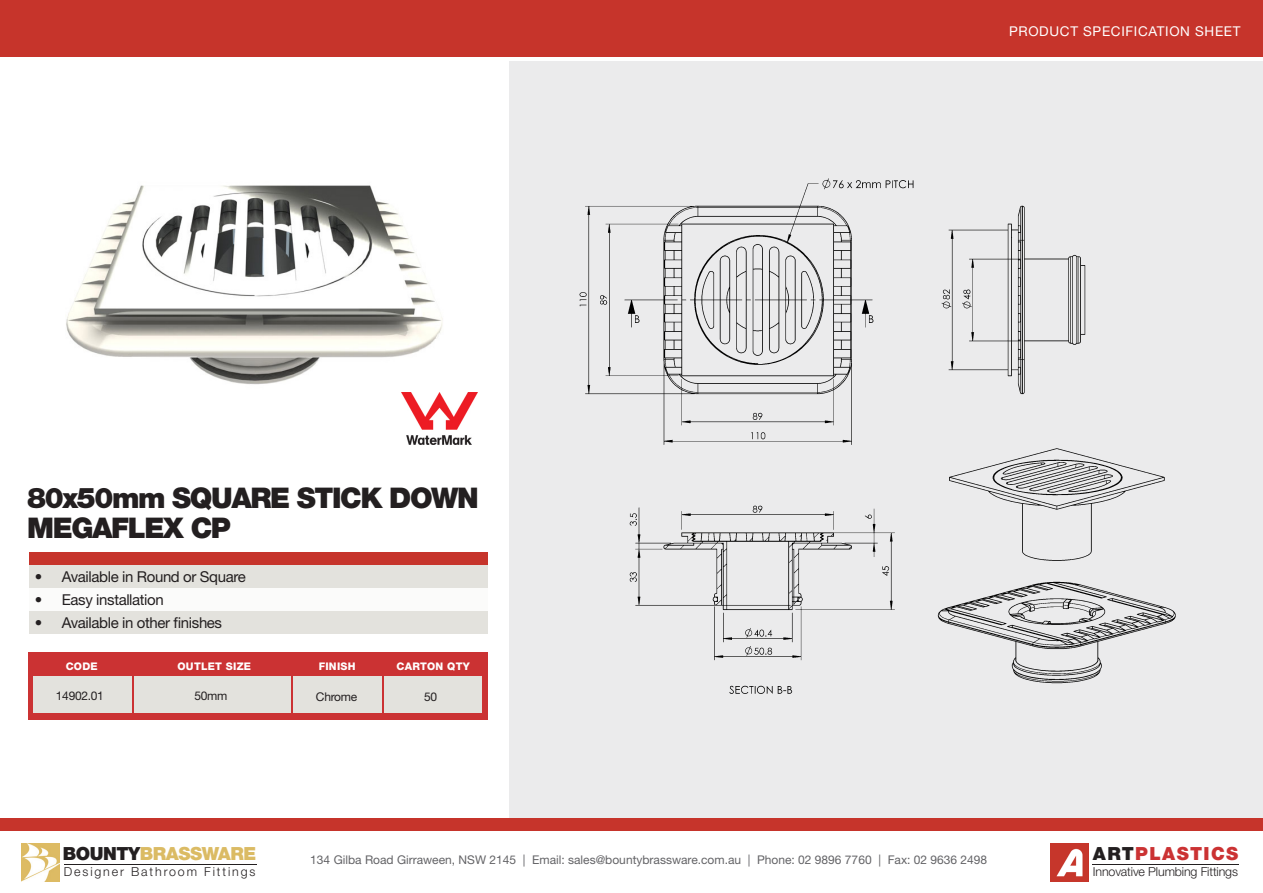
<style>
.page{position:relative;width:1263px;height:893px;background:#fff}
.page>*{position:absolute;margin:0;border:0;box-sizing:border-box;transform-origin:0 0}
.t1{font:900 28.5px/30px "Helvetica Neue LT Std";letter-spacing:-.05em;color:#231f20}
.t2{font:900 18.15px "Helvetica Neue LT Std";letter-spacing:-.025em;color:#dbbb64}
.t3{font:900 18.15px "Helvetica Neue LT Std";letter-spacing:.075em;color:#cb3233}
.t4{font:15px "Helvetica Neue LT Std";letter-spacing:-.025em;color:#231f20}
.t5{font:13.5px "Helvetica Neue LT Std";letter-spacing:.05em;color:#fff}
.t6{font:300 12.45px "Helvetica Neue LT Std";letter-spacing:-.01em;color:#231f20}
.t7{font:300 12.45px "Helvetica Neue LT Std";letter-spacing:.15em;color:#231f20}
.t8{font:12px "Helvetica Neue LT Std";color:#636366}
.t9{font:12px "Helvetica Neue LT Std";letter-spacing:-.025em;color:#231f20}
.t10{font:800 10.5px "Helvetica Neue LT Std";letter-spacing:.025em;color:#fff}
.s1{color:#231f20}
</style>
<div class="page">
<div style="left:509px;top:61px;width:754px;height:768px;background:#ebebec"></div>
<div style="left:30px;top:565px;width:458px;height:23px;background:#e3e2dd"></div>
<div style="left:30px;top:611px;width:458px;height:23px;background:#e3e2dd"></div>
<div style="left:30px;top:588px;width:458px;height:23px;background:#fbfbfa"></div>
<div style="left:0;top:0;width:1263px;height:57px;background:#c6342b"></div>
<img style="left:21px;top:843px;width:38px;height:38px">
<hr style="left:64px;top:864px;width:192px;height:1px;background:#231f20">
<img style="left:1050px;top:843px;width:38px;height:38px">
<hr style="left:1093px;top:864px;width:146px;height:1px;background:#231f20">
<div style="left:0;top:818px;width:1263px;height:13px;background:#c6342b"></div>
<div style="left:30px;top:552px;width:458px;height:13px;background:#c6342b"></div>
<img style="left:579px;top:178px;width:597px;height:516px">
<img style="left:66px;top:185px;width:412px;height:209px">
<img style="left:401px;top:392px;width:76px;height:52px">
<div style="left:28px;top:652px;width:459px;height:67px;background:#cb3233"></div>
<div style="left:34px;top:677px;width:448px;height:36px;background:#e3e2dd"></div>
<hr style="left:132px;top:652px;width:1px;height:67px;background:#cb3233">
<hr style="left:291px;top:652px;width:1px;height:67px;background:#cb3233">
<hr style="left:383px;top:652px;width:1px;height:67px;background:#cb3233">
<p class="t5" style="left:1009px;top:23px;width:233px">PRODUCT SPECIFICATION SHEET</p>
<p class="t1" style="left:27px;top:482px;width:453px">80x50mm SQUARE STICK DOWN<br>MEGAFLEX CP</p>
<p class="t4" style="left:35px;top:568px;width:213px">• Available in Round or Square</p>
<p class="t4" style="left:35px;top:591px;width:131px">• Easy installation</p>
<p class="t4" style="left:35px;top:613px;width:189px">• Available in other finishes</p>
<p class="t10" style="left:66px;top:660px;width:34px">CODE</p>
<p class="t10" style="left:178px;top:660px;width:75px">OUTLET SIZE</p>
<p class="t10" style="left:319px;top:660px;width:38px">FINISH</p>
<p class="t10" style="left:397px;top:660px;width:75px">CARTON QTY</p>
<p class="t9" style="left:56px;top:689px;width:49px">14902.01</p>
<p class="t9" style="left:194px;top:689px;width:34px">50mm</p>
<p class="t9" style="left:316px;top:690px;width:43px">Chrome</p>
<p class="t9" style="left:424px;top:690px;width:15px">50</p>
<p class="t2" style="left:63px;top:842px;width:195px"><span class="s1">BOUNTY</span>BRASSWARE</p>
<p class="t7" style="left:64px;top:864px;width:193px">Designer Bathroom Fittings</p>
<p class="t8" style="left:310px;top:853px;width:678px">134 Gilba Road Girraween, NSW 2145 | Email: sales@bountybrassware.com.au | Phone: 02 9896 7760 | Fax: 02 9636 2498</p>
<p class="t3" style="left:1093px;top:842px;width:147px"><span class="s1">ART</span>PLASTICS</p>
<p class="t6" style="left:1093px;top:864px;width:147px">Innovative Plumbing Fittings</p>
</div>
